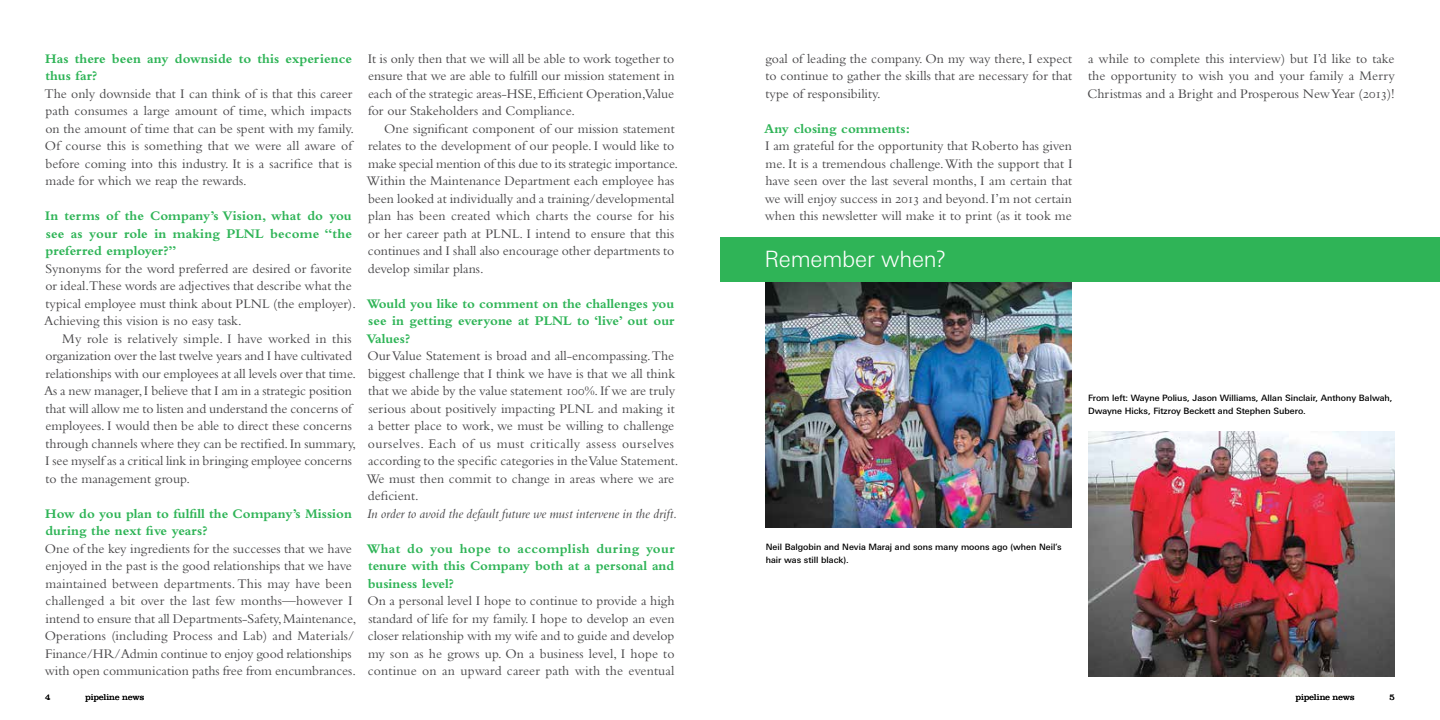
<style>
.page{position:relative;width:1440px;height:720px;background:#fff}
.page>*{position:absolute;margin:0;border:0;box-sizing:border-box;transform-origin:0 0}
.t1{font:300 22.5px "Linotype Univers Basic";letter-spacing:-.01em;color:#fff}
.t2{font:13.75px/17.5px "Bembo Std";color:#464547}
.t3{font:700 13.75px/17.5px "Bembo Std";color:#2fb457;text-align:justify}
.t4{font:italic 13.75px "Bembo Std";color:#464547}
.t5{font:500 8.75px/12.5px "Linotype Univers Basic";color:#000}
.t6{font:300 8.75px "Clarendon LT Std";color:#000}
</style>
<div class="page">
<img style="left:765px;top:282px;width:307px;height:246px">
<img style="left:1088px;top:432px;width:307px;height:245px">
<div style="left:720px;top:238px;width:720px;height:44px;background:#2fb457"></div>
<p class="t3" style="left:45px;top:49px;width:308px">Has there been any downside to this experience thus far?</p>
<p class="t2" style="left:44px;top:84px;width:311px">The only downside that I can think of is that this career path consumes a large amount of time, which impacts on the amount of time that can be spent with my family.<br>Of course this is something that we were all aware of before coming into this industry. It is a sacrifice that is made for which we reap the rewards.</p>
<p class="t3" style="left:45px;top:207px;width:308px">In terms of the Company’s Vision, what do you see as your role in making PLNL become “the preferred employer?”</p>
<p class="t2" style="left:44px;top:259px;width:313px">Synonyms for the word preferred are desired or favorite or ideal.These words are adjectives that describe what the typical employee must think about PLNL (the employer).<br>Achieving this vision is no easy task.</p>
<p class="t2" style="left:44px;top:329px;width:314px;text-indent:18px">My role is relatively simple. I have worked in this organization over the last twelve years and I have cultivated relationships with our employees at all levels over that time.<br>As a new manager, I believe that I am in a strategic position that will allow me to listen and understand the concerns of employees. I would then be able to direct these concerns through channels where they can be rectified. In summary, I see myself as a critical link in bringing employee concerns to the management group.</p>
<p class="t3" style="left:45px;top:504px;width:308px">How do you plan to fulfill the Company’s Mission during the next five years?</p>
<p class="t2" style="left:45px;top:539px;width:313px">One of the key ingredients for the successes that we have enjoyed in the past is the good relationships that we have maintained between departments. This may have been challenged a bit over the last few months—however I intend to ensure that all Departments-Safety, Maintenance, Operations (including Process and Lab) and Materials/ Finance/HR/Admin continue to enjoy good relationships with open communication paths free from encumbrances.</p>
<p class="t2" style="left:368px;top:49px;width:308px;text-align:justify">It is only then that we will all be able to work together to ensure that we are able to fulfill our mission statement in each of the strategic areas-HSE, Efficient Operation,Value for our Stakeholders and Compliance.</p>
<p class="t2" style="left:367px;top:119px;width:313px;text-indent:18px">One significant component of our mission statement relates to the development of our people. I would like to make special mention of this due to its strategic importance.<br>Within the Maintenance Department each employee has been looked at individually and a training/developmental plan has been created which charts the course for his or her career path at PLNL. I intend to ensure that this continues and I shall also encourage other departments to develop similar plans.</p>
<p class="t3" style="left:367px;top:295px;width:310px">Would you like to comment on the challenges you see in getting everyone at PLNL to ‘live’ out our Values?</p>
<p class="t2" style="left:367px;top:347px;width:313px">Our Value Statement is broad and all-encompassing. The biggest challenge that I think we have is that we all think that we abide by the value statement 100%. If we are truly serious about positively impacting PLNL and making it a better place to work, we must be willing to challenge ourselves. Each of us must critically assess ourselves according to the specific categories in the Value Statement.<br>We must then commit to change in areas where we are deficient.</p>
<p class="t4" style="left:367px;top:505px;width:312px">In order to avoid the default future we must intervene in the drift.</p>
<p class="t3" style="left:367px;top:540px;width:310px">What do you hope to accomplish during your tenure with this Company both at a personal and business level?</p>
<p class="t2" style="left:367px;top:592px;width:309px;text-align:justify">On a personal level I hope to continue to provide a high standard of life for my family. I hope to develop an even closer relationship with my wife and to guide and develop my son as he grows up. On a business level, I hope to continue on an upward career path with the eventual</p>
<p class="t2" style="left:766px;top:49px;width:308px;text-align:justify">goal of leading the company. On my way there, I expect to continue to gather the skills that are necessary for that type of responsibility.</p>
<p class="t3" style="left:764px;top:120px;width:147px">Any closing comments:</p>
<p class="t2" style="left:765px;top:137px;width:309px;text-align:justify">I am grateful for the opportunity that Roberto has given me. It is a tremendous challenge. With the support that I have seen over the last several months, I am certain that we will enjoy success in 2013 and beyond. I’m not certain when this newsletter will make it to print (as it took me</p>
<h1 class="t1" style="left:764px;top:245px;width:183px">Remember when?</h1>
<p class="t2" style="left:1087px;top:49px;width:309px;text-align:justify">a while to complete this interview) but I’d like to take the opportunity to wish you and your family a Merry Christmas and a Bright and Prosperous New Year (2013)!</p>
<p class="t5" style="left:1088px;top:392px;width:306px">From left: Wayne Polius, Jason Williams, Allan Sinclair, Anthony Balwah,<br>Dwayne Hicks, Fitzroy Beckett and Stephen Subero.</p>
<p class="t5" style="left:766px;top:541px;width:297px">Neil Balgobin and Nevia Maraj and sons many moons ago (when Neil’s hair was still black).</p>
<p class="t6" style="left:45px;top:692px;width:7px">4</p>
<p class="t6" style="left:86px;top:692px;width:60px">pipeline news</p>
<p class="t6" style="left:1296px;top:692px;width:60px">pipeline news</p>
<p class="t6" style="left:1390px;top:692px;width:7px">5</p>
</div>
